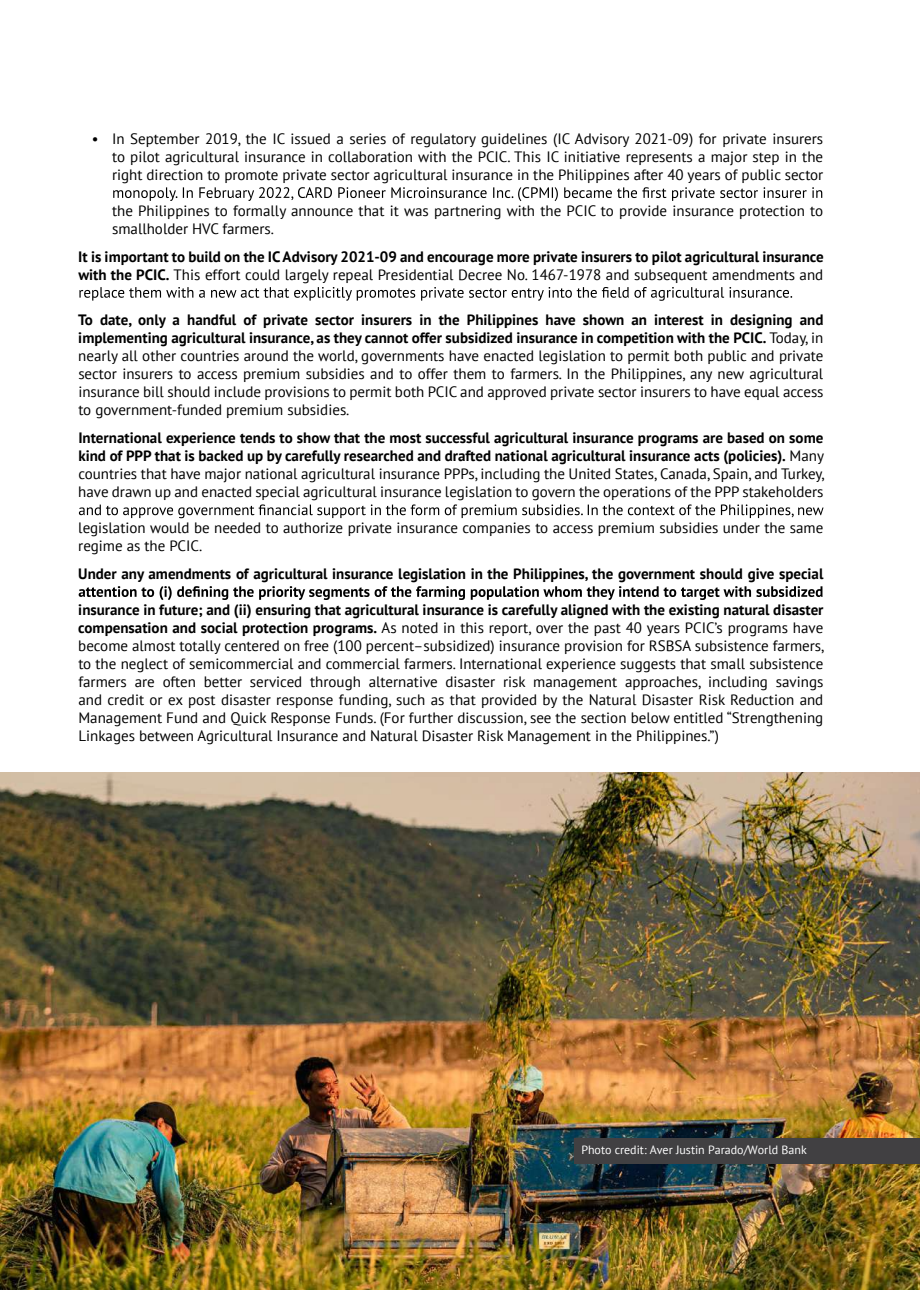
<style>
.page{position:relative;width:920px;height:1290px;background:#fff}
.page>*{position:absolute;margin:0;border:0;box-sizing:border-box;transform-origin:0 0}
.t1{font:15px/18px "PT Sans";color:#000;text-align:justify}
.t2{font:700 15px/18px "PT Sans";color:#000}
.t3{font:12px "PT Sans";color:#fff}
.s1{font-weight:400}
.s2{font-weight:700}
</style>
<div class="page">
<img style="left:0;top:772px;width:920px;height:518px">
<svg style="left:113px;top:187px;width:709px;height:14px"></svg>
<svg style="left:79px;top:287px;width:713px;height:14px"></svg>
<svg style="left:79px;top:504px;width:744px;height:14px"></svg>
<svg style="left:79px;top:586px;width:744px;height:14px"></svg>
<div style="left:575px;top:1138px;width:345px;height:26px;background:#414042"></div>
<p class="t1" style="left:112px;top:129px;width:713px;text-indent:-20px">• In September 2019, the IC issued a series of regulatory guidelines (IC Advisory 2021-09) for private insurers to pilot agricultural insurance in collaboration with the PCIC. This IC initiative represents a major step in the right direction to promote private sector agricultural insurance in the Philippines after 40 years of public sector</p>
<p class="t1" style="left:112px;top:201px;width:713px">the Philippines to formally announce that it was partnering with the PCIC to provide insurance protection to smallholder HVC farmers.</p>
<p class="t2" style="left:78px;top:247px;width:747px">It is important to build on the ICAdvisory 2021-09 and encourage more private insurers to pilot agricultural insurance with the PCIC. <span class="s1">This effort could largely repeal Presidential Decree No. 1467-1978 and subsequent amendments and</span></p>
<p class="t1" style="left:78px;top:311px;width:747px"><span class="s2">To date, only a handful of private sector insurers in the Philippines have shown an interest in designing and implementing agricultural insurance, as they cannot offer subsidized insurance in competition with the PCIC.</span> Today, in nearly all other countries around the world, governments have enacted legislation to permit both public and private sector insurers to access premium subsidies and to offer them to farmers. In the Philippines, any new agricultural insurance bill should include provisions to permit both PCIC and approved private sector insurers to have equal access to government-funded premium subsidies.</p>
<p class="t1" style="left:78px;top:428px;width:748px"><span class="s2">International experience tends to show that the most successful agricultural insurance programs are based on some kind of PPP that is backed up by carefully researched and drafted national agricultural insurance acts (policies).</span> Many countries that have major national agricultural insurance PPPs, including the United States, Canada, Spain, and Turkey, have drawn up and enacted special agricultural insurance legislation to govern the operations of the PPP stakeholders</p>
<p class="t1" style="left:78px;top:518px;width:746px">legislation would be needed to authorize private insurance companies to access premium subsidies under the same regime as the PCIC.</p>
<p class="t2" style="left:78px;top:564px;width:747px">Under any amendments of agricultural insurance legislation in the Philippines, the government should give special</p>
<p class="t1" style="left:78px;top:600px;width:748px"><span class="s2">insurance in future; and (ii) ensuring that agricultural insurance is carefully aligned with the existing natural disaster compensation and social protection programs.</span> As noted in this report, over the past 40 years PCIC’s programs have become almost totally centered on free (100 percent–subsidized) insurance provision for RSBSA subsistence farmers, to the neglect of semicommercial and commercial farmers. International experience suggests that small subsistence farmers are often better serviced through alternative disaster risk management approaches, including savings and credit or ex post disaster response funding, such as that provided by the Natural Disaster Risk Reduction and Management Fund and Quick Response Funds. (For further discussion, see the section below entitled “Strengthening Linkages between Agricultural Insurance and Natural Disaster Risk Management in the Philippines.”)</p>
<p class="t3" style="left:581px;top:1142px;width:227px">Photo credit: Aver Justin Parado/World Bank</p>
</div>
